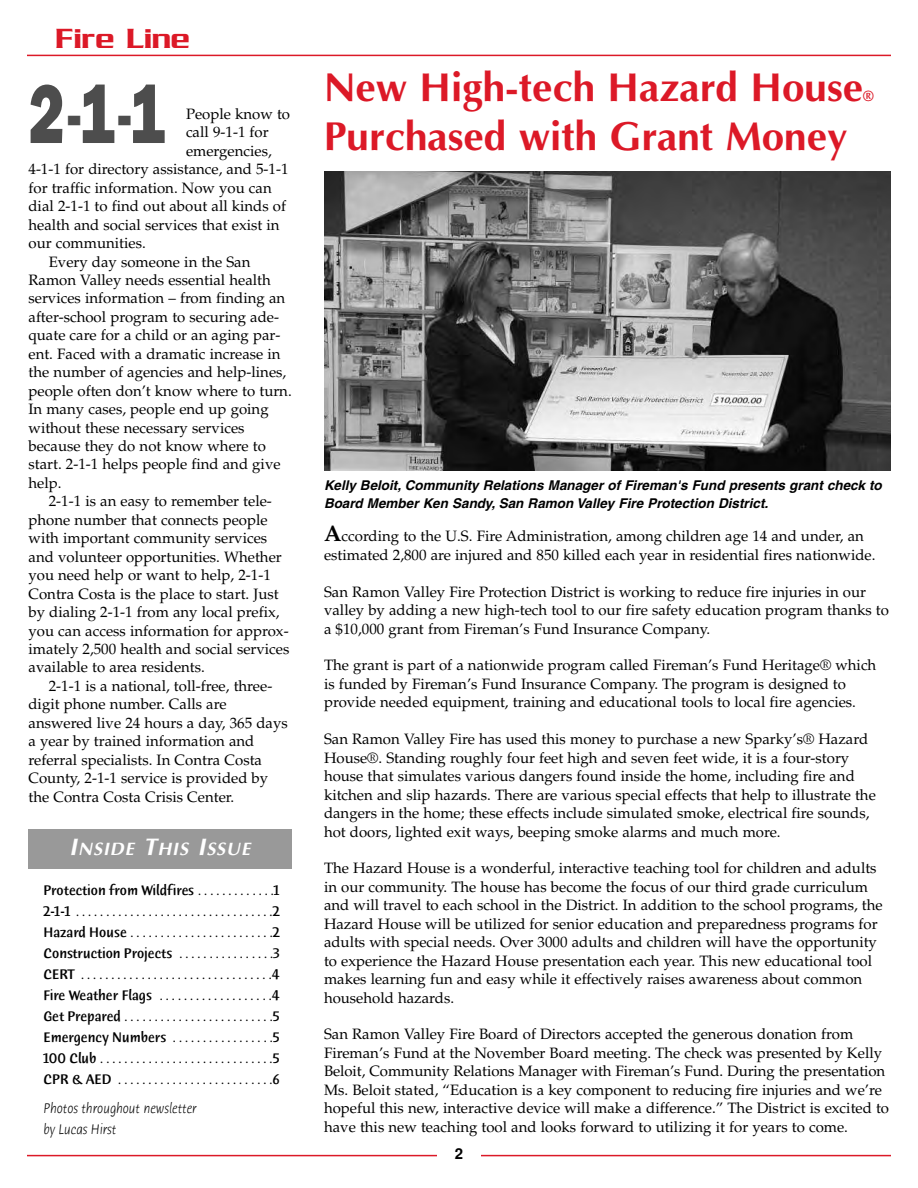
<style>
.page{position:relative;width:918px;height:1188px;background:#fff}
.page>*{position:absolute;margin:0;border:0;box-sizing:border-box;transform-origin:0 0}
.t1{font:800 84px "Franklin Gothic";color:#4d4d4d;scale:.71 1}
.t2{font:700 40.5px "Optima";color:#dc1927}
.t3{font:30px "Serpentine ICG";color:#dc1927}
.t4{font:italic 700 18px "Optima";letter-spacing:.05em;color:#fff}
.t5{font:15px/18.5px "Palatino";color:#000}
.t6{font:500 15px/21px "Humana Sans ITC";color:#000;text-align:justify;scale:.9 1}
.t7{font:italic 300 15px/21px "Humana Sans ITC";color:#000;scale:.9 1}
.t8{font:700 15px "Helvetica";color:#000}
.t9{font:700 15px "Optima";color:#dc1927}
.t10{font:italic 700 13.5px/18.5px "Helvetica";color:#000}
.s1{font-size:60px}
.s2{font-size:24px}
.s3{font-weight:700;font-size:22.5px}
</style>
<div class="page">
<hr style="left:27px;top:1155px;width:864px;height:1px;background:#dc1927">
<div style="left:437px;top:1142px;width:44px;height:27px;background:#fff"></div>
<hr style="left:27px;top:55px;width:864px;height:1px;background:#dc1927">
<div style="left:28px;top:829px;width:264px;height:40px;background:#999"></div>
<img style="left:324px;top:171px;width:567px;height:300px">
<h3 class="t3" style="left:56px;top:20px;width:136px">Fire Line</h3>
<h1 class="t1" style="left:28px;top:65px;width:196px">2<span class="s1">-</span>1<span class="s1">-</span>1</h1>
<p class="t5" style="left:186px;top:106px;width:106px">People know to</p>
<p class="t5" style="left:186px;top:125px;width:84px">call 9-1-1 for</p>
<p class="t5" style="left:186px;top:143px;width:87px">emergencies,</p>
<p class="t5" style="left:28px;top:162px;width:262px">4-1-1 for directory assistance, and 5-1-1</p>
<p class="t5" style="left:28px;top:180px;width:245px">for traffic information. Now you can</p>
<p class="t5" style="left:28px;top:199px;width:259px">dial 2-1-1 to find out about all kinds of</p>
<p class="t5" style="left:28px;top:217px;width:253px">health and social services that exist in</p>
<p class="t5" style="left:28px;top:235px;width:119px">our communities.</p>
<p class="t5" style="left:49px;top:254px;width:203px">Every day someone in the San</p>
<p class="t5" style="left:28px;top:272px;width:244px">Ramon Valley needs essential health</p>
<p class="t5" style="left:28px;top:291px;width:258px">services information – from finding an</p>
<p class="t5" style="left:28px;top:309px;width:252px">after-school program to securing ade-</p>
<p class="t5" style="left:28px;top:328px;width:253px">quate care for a child or an aging par-</p>
<p class="t5" style="left:28px;top:346px;width:254px">ent. Faced with a dramatic increase in</p>
<p class="t5" style="left:28px;top:365px;width:259px">the number of agencies and help-lines,</p>
<p class="t5" style="left:28px;top:383px;width:265px">people often don’t know where to turn.</p>
<p class="t5" style="left:28px;top:402px;width:242px">In many cases, people end up going</p>
<p class="t5" style="left:28px;top:420px;width:218px">without these necessary services</p>
<p class="t5" style="left:28px;top:438px;width:239px">because they do not know where to</p>
<p class="t5" style="left:28px;top:457px;width:254px">start. 2-1-1 helps people find and give</p>
<p class="t5" style="left:28px;top:475px;width:35px">help.</p>
<p class="t5" style="left:49px;top:494px;width:225px">2-1-1 is an easy to remember tele-</p>
<p class="t5" style="left:28px;top:512px;width:241px">phone number that connects people</p>
<p class="t5" style="left:28px;top:531px;width:240px">with important community services</p>
<p class="t5" style="left:28px;top:549px;width:255px">and volunteer opportunities. Whether</p>
<p class="t5" style="left:28px;top:568px;width:244px">you need help or want to help, 2-1-1</p>
<p class="t5" style="left:28px;top:586px;width:252px">Contra Costa is the place to start. Just</p>
<p class="t5" style="left:28px;top:604px;width:253px">by dialing 2-1-1 from any local prefix,</p>
<p class="t5" style="left:28px;top:623px;width:262px">you can access information for approx-</p>
<p class="t5" style="left:28px;top:641px;width:263px">imately 2,500 health and social services</p>
<p class="t5" style="left:28px;top:660px;width:178px">available to area residents.</p>
<p class="t5" style="left:49px;top:678px;width:225px">2-1-1 is a national, toll-free, three-</p>
<p class="t5" style="left:28px;top:697px;width:200px">digit phone number. Calls are</p>
<p class="t5" style="left:28px;top:715px;width:261px">answered live 24 hours a day, 365 days</p>
<p class="t5" style="left:28px;top:734px;width:227px">a year by trained information and</p>
<p class="t5" style="left:28px;top:752px;width:235px">referral specialists. In Contra Costa</p>
<p class="t5" style="left:28px;top:771px;width:241px">County, 2-1-1 service is provided by</p>
<p class="t5" style="left:28px;top:789px;width:207px">the Contra Costa Crisis Center.</p>
<p class="t4" style="left:69px;top:838px;width:182px"><span class="s2">I</span>NSIDE <span class="s2">T</span>HIS <span class="s2">I</span>SSUE</p>
<p class="t6" style="left:44px;top:881px;width:264px">Protection from Wildfires . . . . . . . . . . . . .1<br>2-1-1 . . . . . . . . . . . . . . . . . . . . . . . . . . . . . . . . .2<br>Hazard House . . . . . . . . . . . . . . . . . . . . . . . .2<br>Construction Projects . . . . . . . . . . . . . . . .3<br>CERT . . . . . . . . . . . . . . . . . . . . . . . . . . . . . . . .4<br>Fire Weather Flags . . . . . . . . . . . . . . . . . . .4<br>Get Prepared . . . . . . . . . . . . . . . . . . . . . . . . .5<br>Emergency Numbers . . . . . . . . . . . . . . . . .5<br>100 Club . . . . . . . . . . . . . . . . . . . . . . . . . . . . .5<br>CPR &amp; AED . . . . . . . . . . . . . . . . . . . . . . . . . .6</p>
<p class="t7" style="left:44px;top:1099px;width:172px">Photos throughout newsletter by Lucas Hirst</p>
<h2 class="t2" style="left:324px;top:63px;width:541px">New High-tech Hazard House</h2>
<p class="t9" style="left:863px;top:87px;width:13px">®</p>
<h2 class="t2" style="left:324px;top:113px;width:525px">Purchased with Grant Money</h2>
<p class="t10" style="left:324px;top:477px;width:559px">Kelly Beloit, Community Relations Manager of Fireman's Fund presents grant check to<br>Board Member Ken Sandy, San Ramon Valley Fire Protection District.</p>
<p class="t5" style="left:324px;top:529px;width:553px"><span class="s3">A</span>ccording to the U.S. Fire Administration, among children age 14 and under, an estimated 2,800 are injured and 850 killed each year in residential fires nationwide.</p>
<p class="t5" style="left:324px;top:584px;width:567px">San Ramon Valley Fire Protection District is working to reduce fire injuries in our valley by adding a new high-tech tool to our fire safety education program thanks to a $10,000 grant from Fireman’s Fund Insurance Company.</p>
<p class="t5" style="left:324px;top:658px;width:554px">The grant is part of a nationwide program called Fireman’s Fund Heritage® which is funded by Fireman’s Fund Insurance Company. The program is designed to provide needed equipment, training and educational tools to local fire agencies.</p>
<p class="t5" style="left:324px;top:732px;width:553px">San Ramon Valley Fire has used this money to purchase a new Sparky’s® Hazard House®. Standing roughly four feet high and seven feet wide, it is a four-story house that simulates various dangers found inside the home, including fire and kitchen and slip hazards. There are various special effects that help to illustrate the dangers in the home; these effects include simulated smoke, electrical fire sounds, hot doors, lighted exit ways, beeping smoke alarms and much more.</p>
<p class="t5" style="left:324px;top:861px;width:560px">The Hazard House is a wonderful, interactive teaching tool for children and adults in our community. The house has become the focus of our third grade curriculum and will travel to each school in the District. In addition to the school programs, the Hazard House will be utilized for senior education and preparedness programs for adults with special needs. Over 3000 adults and children will have the opportunity to experience the Hazard House presentation each year. This new educational tool makes learning fun and easy while it effectively raises awareness about common household hazards.</p>
<p class="t5" style="left:324px;top:1027px;width:567px">San Ramon Valley Fire Board of Directors accepted the generous donation from Fireman’s Fund at the November Board meeting. The check was presented by Kelly Beloit, Community Relations Manager with Fireman’s Fund. During the presentation Ms. Beloit stated, “Education is a key component to reducing fire injuries and we’re hopeful this new, interactive device will make a difference.” The District is excited to have this new teaching tool and looks forward to utilizing it for years to come.</p>
<p class="t8" style="left:455px;top:1145px;width:10px">2</p>
</div>
